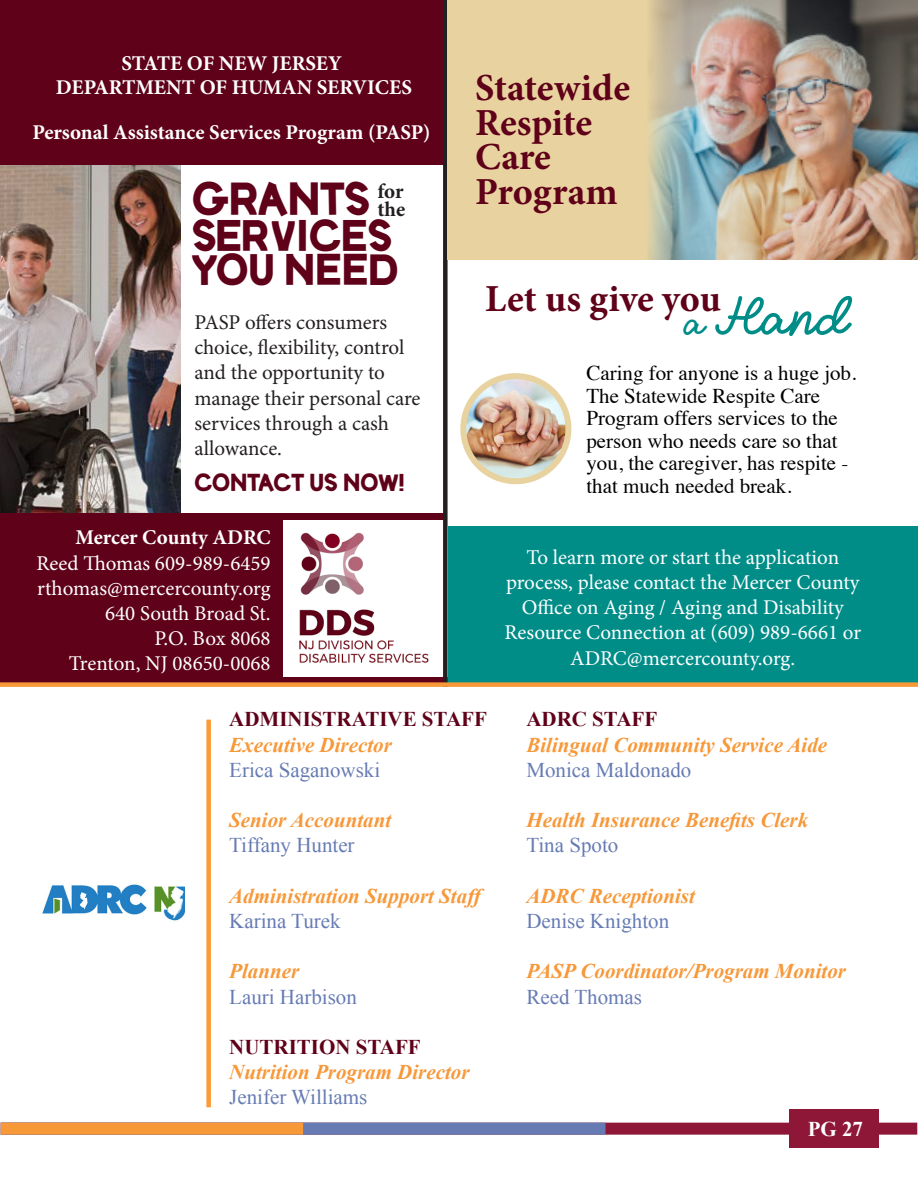
<style>
.page{position:relative;width:918px;height:1188px;background:#fff}
.page>*{position:absolute;margin:0;border:0;box-sizing:border-box;transform-origin:0 0}
.t1{font:54px "Loverine";color:#008d88}
.t2{font:39.6px "Dense Letters";color:#5f0119}
.t3{font:700 38.25px "Minion Pro";letter-spacing:-.005em;color:#5f0119}
.t4{font:37.65px "Dense Letters";color:#5f0119}
.t5{font:21px/25.2px "Minion Pro";color:#fff;text-align:center}
.t6{font:italic 700 21px "Times New Roman";color:#f79839}
.t7{font:21px/22.5px "Times";color:#000}
.t8{font:21px/25.2px "Minion Pro";letter-spacing:-.005em;color:#231f20}
.t9{font:21px "Times New Roman";color:#667bb4}
.t10{font:700 21px "Minion Pro";color:#fff}
.t11{font:700 21px "Times New Roman";color:#5f0119}
.t12{font:21px "Dense Letters";color:#5f0119}
.t13{font:700 21px "Minion Pro";letter-spacing:-.005em;color:#231f20}
.t14{font:700 21px "Times New Roman";color:#fff}
.s1{font-size:38.25px}
</style>
<div class="page">
<img style="left:0;top:165px;width:180px;height:349px">
<div style="left:0;top:514px;width:445px;height:171px;background:#5f0119"></div>
<div style="left:447px;top:526px;width:471px;height:159px;background:#008d88"></div>
<img style="left:42px;top:884px;width:143px;height:37px">
<div style="left:206px;top:720px;width:5px;height:387px;background:#fd9a35"></div>
<div style="left:1px;top:1123px;width:916px;height:12px;background:#8e1737"></div>
<div style="left:1px;top:1123px;width:605px;height:12px;background:#667bb4"></div>
<div style="left:1px;top:1123px;width:302px;height:12px;background:#f79839"></div>
<div style="left:789px;top:1110px;width:90px;height:38px;background:#8e1737"></div>
<div style="left:284px;top:521px;width:164px;height:156px;background:#fff"></div>
<div style="left:0;top:0;width:443px;height:165px;background:#5f0119"></div>
<div style="left:443px;top:0;width:5px;height:687px;background:#231f20"></div>
<div style="left:0;top:682px;width:918px;height:5px;background:#f79839"></div>
<img style="left:700px;top:0;width:218px;height:259px">
<svg style="left:447px;top:0;width:253px;height:259px;background:#dbcda2"></svg>
<img style="left:463px;top:376px;width:105px;height:105px;border-radius:53px">
<div style="left:460px;top:373px;width:111px;height:111px;border:6px solid #e8d3a0;border-radius:50%"></div>
<img style="left:300px;top:532px;width:64px;height:63px">
<img style="left:299px;top:609px;width:130px;height:54px">
<p class="t10" style="left:121px;top:48px;width:222px">STATE OF NEW JERSEY</p>
<p class="t10" style="left:56px;top:72px;width:358px">DEPARTMENT OF HUMAN SERVICES</p>
<p class="t10" style="left:33px;top:117px;width:400px">Personal Assistance Services Program (PASP)</p>
<p class="t2" style="left:192px;top:178px;width:180px">GRANTS</p>
<p class="t4" style="left:192px;top:216px;width:203px">SERVICES</p>
<p class="t4" style="left:192px;top:250px;width:208px">YOU NEED</p>
<p class="t13" style="left:378px;top:176px;width:27px">for</p>
<p class="t13" style="left:378px;top:194px;width:29px">the</p>
<p class="t8" style="left:194px;top:310px;width:228px">PASP offers consumers choice, flexibility, control and the opportunity to manage their personal care services through a cash allowance.</p>
<p class="t12" style="left:194px;top:471px;width:212px">CONTACT US NOW!</p>
<p class="t10" style="left:76px;top:523px;width:197px">Mercer County ADRC</p>
<p class="t5" style="left:36px;top:550px;width:236px;text-align:right">Reed Thomas 609-989-6459 rthomas@mercercounty.org<br>640 South Broad St.<br>P.O. Box 8068<br>Trenton, NJ 08650-0068</p>
<p class="t3" style="left:475px;top:61px;width:156px">Statewide</p>
<p class="t3" style="left:475px;top:95px;width:118px">Respite</p>
<p class="t3" style="left:475px;top:130px;width:77px">Care</p>
<p class="t3" style="left:475px;top:164px;width:144px">Program</p>
<p class="t3" style="left:485px;top:272px;width:237px">Let us give you</p>
<p class="t1" style="left:684px;top:287px;width:166px"><span class="s1">a</span> Hand</p>
<p class="t7" style="left:586px;top:360px;width:272px">Caring for anyone is a huge job.<br>The Statewide Respite Care<br>Program offers services to the person who needs care so that you, the caregiver, has respite - that much needed break.</p>
<p class="t5" style="left:504px;top:545px;width:358px">To learn more or start the application process, please contact the Mercer County Office on Aging / Aging and Disability Resource Connection at (609) 989-6661 or ADRC@mercercounty.org.</p>
<p class="t11" style="left:229px;top:705px;width:259px">ADMINISTRATIVE STAFF</p>
<p class="t6" style="left:229px;top:730px;width:164px">Executive Director</p>
<p class="t9" style="left:229px;top:756px;width:153px">Erica Saganowski</p>
<p class="t6" style="left:229px;top:805px;width:164px">Senior Accountant</p>
<p class="t9" style="left:229px;top:831px;width:127px">Tiffany Hunter</p>
<p class="t6" style="left:229px;top:881px;width:253px">Administration Support Staff</p>
<p class="t9" style="left:229px;top:907px;width:113px">Karina Turek</p>
<p class="t6" style="left:229px;top:957px;width:72px">Planner</p>
<p class="t9" style="left:229px;top:982px;width:129px">Lauri Harbison</p>
<p class="t11" style="left:229px;top:1032px;width:193px">NUTRITION STAFF</p>
<p class="t6" style="left:229px;top:1057px;width:242px">Nutrition Program Director</p>
<p class="t9" style="left:229px;top:1083px;width:140px">Jenifer Williams</p>
<p class="t11" style="left:526px;top:705px;width:132px">ADRC STAFF</p>
<p class="t6" style="left:526px;top:730px;width:302px">Bilingual Community Service Aide</p>
<p class="t9" style="left:526px;top:756px;width:167px">Monica Maldonado</p>
<p class="t6" style="left:526px;top:805px;width:283px">Health Insurance Benefits Clerk</p>
<p class="t9" style="left:526px;top:831px;width:94px">Tina Spoto</p>
<p class="t6" style="left:526px;top:881px;width:170px">ADRC Receptionist</p>
<p class="t9" style="left:526px;top:907px;width:144px">Denise Knighton</p>
<p class="t6" style="left:526px;top:957px;width:321px">PASP Coordinator/Program Monitor</p>
<p class="t9" style="left:526px;top:982px;width:117px">Reed Thomas</p>
<p class="t14" style="left:808px;top:1114px;width:57px">PG 27</p>
</div>
